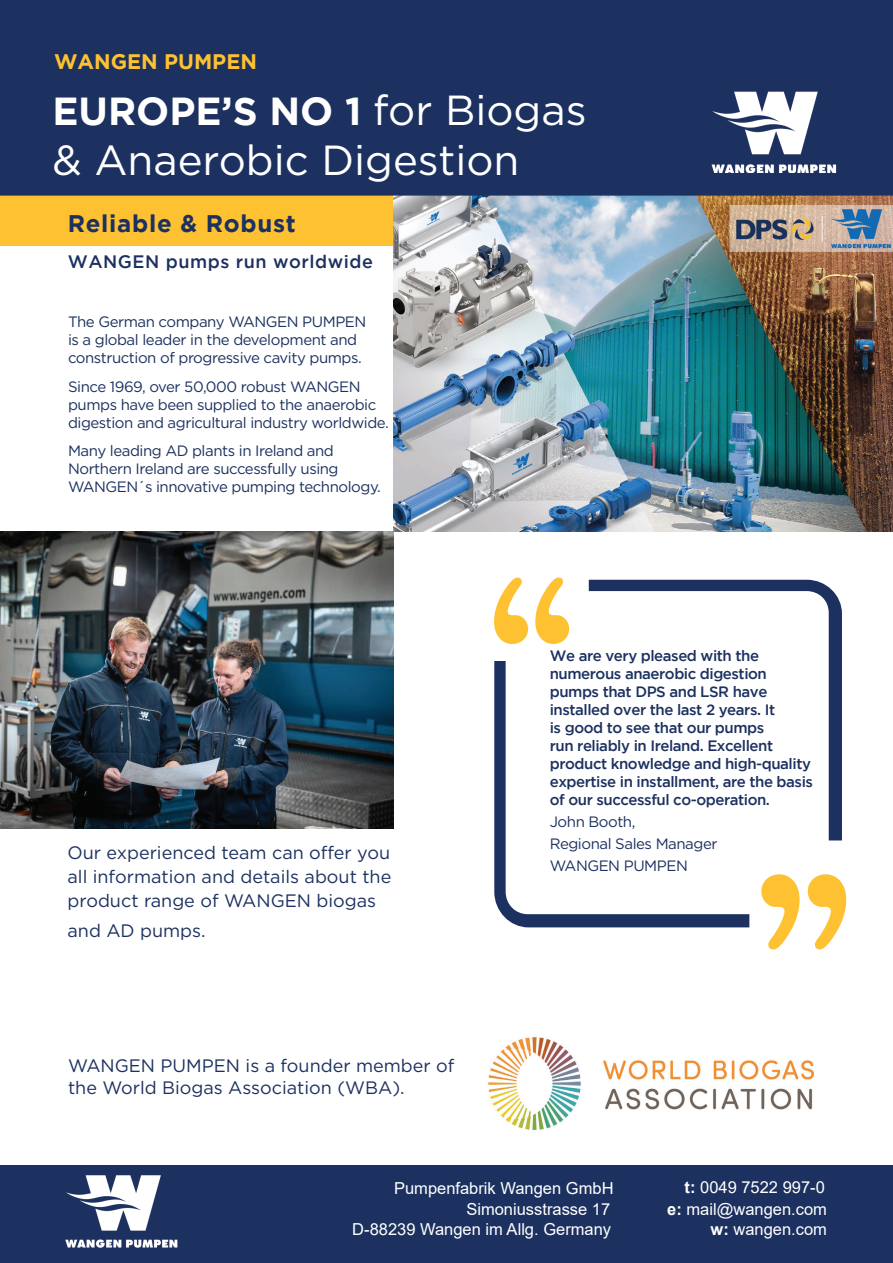
<style>
.page{position:relative;width:893px;height:1263px;background:#fff}
.page>*{position:absolute;margin:0;border:0;box-sizing:border-box;transform-origin:0 0}
.t1{font:42px "Gotham HTF";color:#fff}
.t2{font:39px "Gotham HTF Bold 2";color:#fff}
.t3{font:700 24px "Gotham";letter-spacing:.03em;color:#1c3160}
.t4{font:700 21px "Gotham";color:#fdc132}
.t5{font:18px/24px "Gotham HTF";color:#1c3160;text-align:justify}
.t6{font:500 18px "Gotham";letter-spacing:.03em;color:#1c3160}
.t7{font:16.5px/20.7px "Arial";color:#fff;text-align:right}
.t8{font:15px/18px "Gotham HTF";letter-spacing:-.03em;color:#1c3160}
.t9{font:500 15px/18px "Gotham";letter-spacing:-.03em;color:#1c3160}
.s1{font-family:"Gotham HTF";font-size:42px}
.s2{font-weight:700}
</style>
<div class="page">
<div style="left:0;top:196px;width:394px;height:50px;background:#fdc132"></div>
<img style="left:394px;top:196px;width:499px;height:335px">
<div style="left:0;top:1165px;width:893px;height:98px;background:#1c3160"></div>
<div style="left:0;top:0;width:893px;height:196px;background:#1c3160"></div>
<svg style="left:494px;top:661px;width:255px;height:266px"></svg>
<svg style="left:589px;top:580px;width:253px;height:260px"></svg>
<svg style="left:494px;top:578px;width:75px;height:66px"></svg>
<svg style="left:761px;top:874px;width:85px;height:75px"></svg>
<img style="left:710px;top:89px;width:128px;height:84px">
<img style="left:65px;top:1175px;width:113px;height:73px">
<img style="left:0;top:531px;width:393px;height:297px">
<img style="left:488px;top:1037px;width:327px;height:94px">
<h3 class="t4" style="left:54px;top:50px;width:204px">WANGEN PUMPEN</h3>
<h2 class="t2" style="left:52px;top:89px;width:536px">EUROPE’S NO 1 <span class="s1">for Biogas</span></h2>
<h1 class="t1" style="left:53px;top:137px;width:468px">&amp; Anaerobic Digestion</h1>
<h3 class="t3" style="left:68px;top:210px;width:230px">Reliable &amp; Robust</h3>
<p class="t6" style="left:68px;top:251px;width:307px">WANGEN pumps run worldwide</p>
<p class="t8" style="left:68px;top:312px;width:300px">The German company WANGEN PUMPEN is a global leader in the development and construction of progressive cavity pumps.</p>
<p class="t8" style="left:68px;top:377px;width:322px">Since 1969, over 50,000 robust WANGEN pumps have been supplied to the anaerobic digestion and agricultural industry worldwide.</p>
<p class="t8" style="left:68px;top:442px;width:314px">Many leading AD plants in Ireland and<br>Northern Ireland are successfully using<br>WANGEN´s innovative pumping technology.</p>
<p class="t5" style="left:68px;top:840px;width:325px">Our experienced team can offer you all information and details about the product range of WANGEN biogas</p>
<p class="t5" style="left:68px;top:919px;width:140px">and AD pumps.</p>
<p class="t5" style="left:68px;top:1055px;width:388px;line-height:21.6px">WANGEN PUMPEN is a founder member of the World Biogas Association (WBA).</p>
<p class="t9" style="left:550px;top:646px;width:265px">We are very pleased with the numerous anaerobic digestion pumps that DPS and LSR have installed over the last 2 years. It<br>is good to see that our pumps<br>run reliably in Ireland. Excellent product knowledge and high-quality expertise in installment, are the basis of our successful co-operation.</p>
<p class="t8" style="left:550px;top:810px;width:169px;line-height:22.2px">John Booth,<br>Regional Sales Manager<br>WANGEN PUMPEN</p>
<p class="t7" style="left:394px;top:1178px;width:221px">Pumpenfabrik Wangen GmbH</p>
<p class="t7" style="left:352px;top:1198px;width:260px">Simoniusstrasse 17<br>D-88239 Wangen im Allg. Germany</p>
<p class="t7" style="left:685px;top:1177px;width:142px"><span class="s2">t:</span> 0049 7522 997-0</p>
<p class="t7" style="left:667px;top:1199px;width:161px"><span class="s2">e:</span> mail@wangen.com</p>
<p class="t7" style="left:711px;top:1219px;width:118px"><span class="s2">w:</span> wangen.com</p>
</div>
